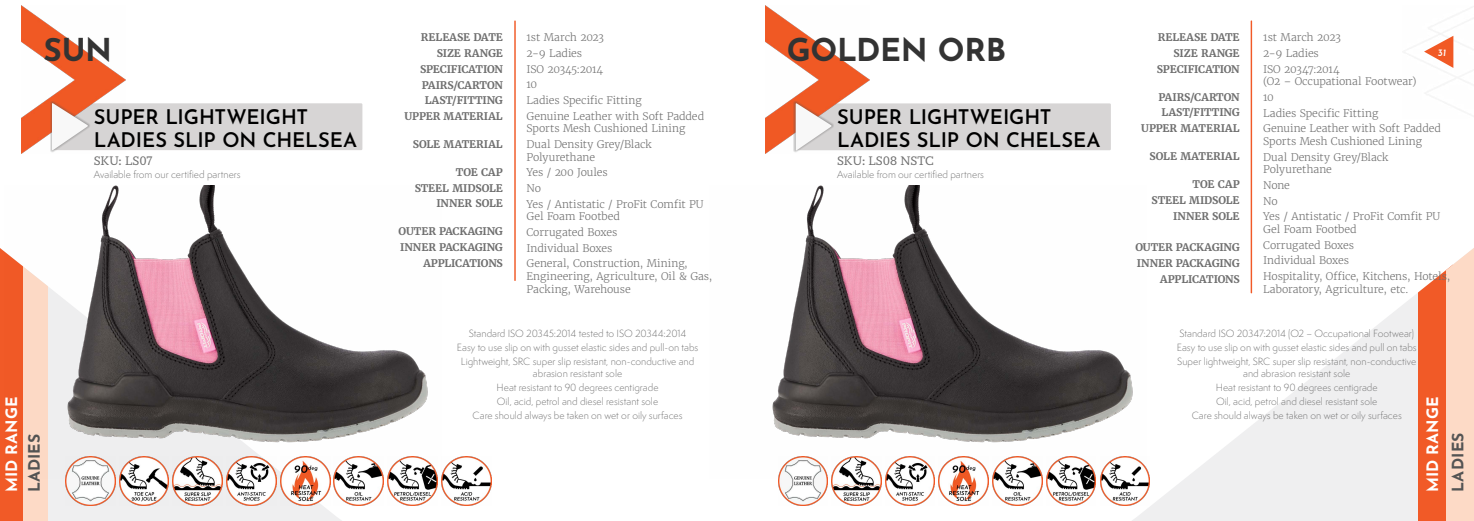
<style>
.page{position:relative;width:1474px;height:521px;background:#fff}
.page>*{position:absolute;margin:0;border:0;box-sizing:border-box;transform-origin:0 0}
.t1{font:700 31.5px "Josefin Sans";letter-spacing:-.01em;color:#333}
.t2{font:600 20.12px/22.4px "Josefin Sans";letter-spacing:-.005em;color:#000}
.t3{font:700 15.75px "Josefin Sans";letter-spacing:-.005em;color:#fff}
.t4{font:700 15.75px "Josefin Sans";letter-spacing:.015em;color:#545454}
.t5{font:12.25px "Circe Slab B";letter-spacing:-.005em;color:#6f6f6f}
.t6{font:300 10.5px/15.7px "Merriweather";letter-spacing:-.01em;color:#6f6f6f}
.t7{font:700 10.5px/15.8px "Merriweather";letter-spacing:-.01em;color:#6f6f6f;text-align:right}
.t8{font:300 9.62px/14px "Semplicita Pro";color:#6f6f6f;text-align:center}
.t9{font:italic 600 9.62px "Josefin Sans";color:#fff}
</style>
<div class="page">
<svg style="left:1132px;top:242px;width:286px;height:279px"></svg>
<div style="left:1418px;top:248px;width:34px;height:273px;background:#f15a27"></div>
<div style="left:1446px;top:248px;width:27px;height:273px;background:#fddac6"></div>
<img style="left:1404px;top:7px;width:68px;height:108px">
<svg style="left:1423px;top:36px;width:30px;height:32px"></svg>
<div style="left:795px;top:103px;width:315px;height:47px;background:#d7d5d5"></div>
<img style="left:765px;top:6px;width:104px;height:147px">
<div style="left:793px;top:101px;width:41px;height:52px;background:#545454;opacity:.75"></div>
<svg style="left:795px;top:103px;width:36px;height:48px"></svg>
<div style="left:47px;top:478px;width:295px;height:43px;background:#efeff0"></div>
<div style="left:21px;top:248px;width:26px;height:273px;background:#fddac6"></div>
<div style="left:0;top:248px;width:22px;height:273px;background:#f15a27"></div>
<img style="left:5px;top:185px;width:433px;height:293px">
<div style="left:52px;top:103px;width:310px;height:47px;background:#d7d5d5"></div>
<img style="left:21px;top:6px;width:104px;height:147px">
<div style="left:50px;top:101px;width:40px;height:52px;background:#545454;opacity:.75"></div>
<svg style="left:52px;top:103px;width:36px;height:47px"></svg>
<hr style="left:514px;top:20px;width:1px;height:261px;background:#f15a27">
<hr style="left:1250px;top:20px;width:2px;height:273px;background:#f15a27">
<img style="left:772px;top:185px;width:374px;height:293px">
<img style="left:66px;top:456px;width:49px;height:50px">
<img style="left:119px;top:456px;width:50px;height:50px">
<img style="left:173px;top:456px;width:49px;height:50px">
<img style="left:227px;top:456px;width:49px;height:50px">
<img style="left:334px;top:456px;width:49px;height:50px">
<img style="left:388px;top:456px;width:49px;height:50px">
<img style="left:441px;top:456px;width:50px;height:50px">
<img style="left:280px;top:456px;width:50px;height:50px">
<img style="left:778px;top:456px;width:49px;height:50px">
<img style="left:831px;top:456px;width:50px;height:50px">
<img style="left:885px;top:456px;width:49px;height:50px">
<img style="left:939px;top:456px;width:49px;height:50px">
<img style="left:992px;top:456px;width:50px;height:50px">
<img style="left:1046px;top:456px;width:49px;height:50px">
<img style="left:1100px;top:456px;width:49px;height:50px">
<h1 class="t1" style="left:43px;top:22px;width:70px">SUN</h1>
<h2 class="t2" style="left:94px;top:103px;width:265px">SUPER LIGHTWEIGHT<br>LADIES SLIP ON CHELSEA</h2>
<p class="t5" style="left:94px;top:154px;width:60px">SKU: LS07</p>
<p class="t8" style="left:94px;top:168px;width:148px">Available from our certified partners</p>
<h3 class="t3" style="left:-3px;top:492px;width:97px;rotate:-90deg">MID RANGE</h3>
<h3 class="t4" style="left:20px;top:492px;width:60px;rotate:-90deg">LADIES</h3>
<p class="t7" style="left:404px;top:29px;width:100px">RELEASE DATE<br>SIZE RANGE<br>SPECIFICATION<br>PAIRS/CARTON<br>LAST/FITTING<br>UPPER MATERIAL</p>
<p class="t7" style="left:413px;top:136px;width:92px">SOLE MATERIAL</p>
<p class="t7" style="left:415px;top:164px;width:90px">TOE CAP<br>STEEL MIDSOLE<br>INNER SOLE</p>
<p class="t7" style="left:398px;top:224px;width:106px">OUTER PACKAGING<br>INNER PACKAGING<br>APPLICATIONS</p>
<p class="t6" style="left:526px;top:30px;width:179px">1st March 2023<br>2-9 Ladies<br>ISO 20345:2014<br>10<br>Ladies Specific Fitting<br>Genuine Leather with Soft Padded</p>
<p class="t6" style="left:526px;top:121px;width:160px">Sports Mesh Cushioned Lining<br>Dual Density Grey/Black</p>
<p class="t6" style="left:526px;top:149px;width:178px">Polyurethane<br>Yes / 200 Joules<br>No<br>Yes / Antistatic / ProFit Comfit PU</p>
<p class="t6" style="left:526px;top:209px;width:163px">Gel Foam Footbed<br>Corrugated Boxes<br>Individual Boxes<br>General, Construction, Mining,</p>
<p class="t6" style="left:526px;top:270px;width:187px;line-height:12.6px">Engineering, Agriculture, Oil &amp; Gas,<br>Packing, Warehouse</p>
<p class="t8" style="left:457px;top:326px;width:243px">Standard ISO 20345:2014 tested to ISO 20344:2014<br>Easy to use slip on with gusset elastic sides and pull-on tabs<br>Lightweight, SRC super slip resistant, non-conductive and</p>
<p class="t8" style="left:472px;top:366px;width:212px">abrasion resistant sole<br>Heat resistant to 90 degrees centigrade<br>Oil, acid, petrol and diesel resistant sole<br>Care should always be taken on wet or oily surfaces</p>
<h1 class="t1" style="left:786px;top:22px;width:221px">GOLDEN ORB</h1>
<h2 class="t2" style="left:837px;top:103px;width:265px">SUPER LIGHTWEIGHT<br>LADIES SLIP ON CHELSEA</h2>
<p class="t5" style="left:837px;top:154px;width:98px">SKU: LS08 NSTC</p>
<p class="t8" style="left:837px;top:168px;width:148px">Available from our certified partners</p>
<p class="t7" style="left:1156px;top:29px;width:84px">RELEASE DATE<br>SIZE RANGE<br>SPECIFICATION</p>
<p class="t7" style="left:1141px;top:89px;width:100px">PAIRS/CARTON<br>LAST/FITTING<br>UPPER MATERIAL</p>
<p class="t7" style="left:1149px;top:148px;width:92px">SOLE MATERIAL</p>
<p class="t7" style="left:1151px;top:176px;width:90px">TOE CAP<br>STEEL MIDSOLE<br>INNER SOLE</p>
<p class="t7" style="left:1135px;top:239px;width:106px">OUTER PACKAGING<br>INNER PACKAGING<br>APPLICATIONS</p>
<p class="t6" style="left:1263px;top:30px;width:79px">1st March 2023<br>2-9 Ladies<br>ISO 20347:2014</p>
<p class="t6" style="left:1263px;top:74px;width:179px">(O2 – Occupational Footwear)<br>10<br>Ladies Specific Fitting<br>Genuine Leather with Soft Padded</p>
<p class="t6" style="left:1263px;top:133px;width:160px">Sports Mesh Cushioned Lining<br>Dual Density Grey/Black</p>
<p class="t6" style="left:1263px;top:162px;width:178px">Polyurethane<br>None<br>No<br>Yes / Antistatic / ProFit Comfit PU</p>
<p class="t6" style="left:1263px;top:221px;width:188px">Gel Foam Footbed<br>Corrugated Boxes<br>Individual Boxes<br>Hospitality, Office, Kitchens, Hotels,</p>
<p class="t6" style="left:1263px;top:281px;width:147px">Laboratory, Agriculture, etc.</p>
<p class="t9" style="left:1437px;top:44px;width:10px">31</p>
<p class="t8" style="left:1176px;top:326px;width:241px;text-align:left">Standard ISO 20347:2014 (O2 – Occupational Footwear)<br>Easy to use slip on with gusset elastic sides and pull on tabs<br>Super lightweight, SRC super slip resistant, non-conductive</p>
<p class="t8" style="left:1191px;top:366px;width:212px">and abrasion resistant sole<br>Heat resistant to 90 degrees centigrade<br>Oil, acid, petrol and diesel resistant sole<br>Care should always be taken on wet or oily surfaces</p>
<h3 class="t3" style="left:1418px;top:492px;width:97px;rotate:-90deg">MID RANGE</h3>
<h3 class="t4" style="left:1443px;top:492px;width:61px;rotate:-90deg">LADIES</h3>
</div>
